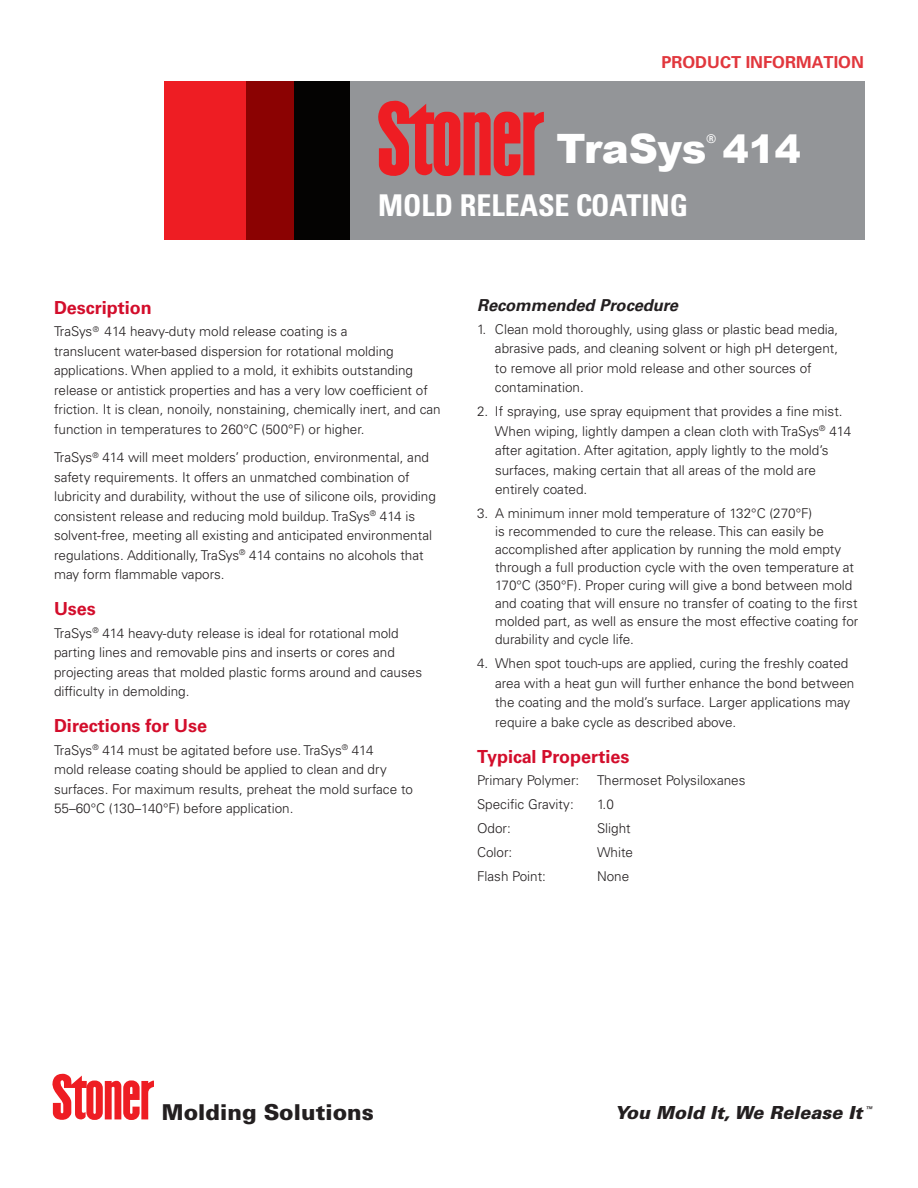
<style>
.page{position:relative;width:918px;height:1188px;background:#fff}
.page>*{position:absolute;margin:0;border:0;box-sizing:border-box;transform-origin:0 0}
.t1{font:900 40.5px "Arial";letter-spacing:-.01em;color:#fff}
.t2{font:700 condensed 30px "Univers";color:#fff}
.t3{font:900 21.9px "Univers";color:#231f20}
.t4{font:700 18px "Univers";color:#d30d2b}
.t5{font:italic 900 18px "Univers";color:#231f20}
.t6{font:italic 700 16.5px "Univers";color:#231f20}
.t7{font:700 16.5px "Univers";color:#e1373d}
.t8{font:300 13.5px/19.5px "Univers";color:#231f20}
.t9{font:700 12px "Univers";color:#fff}
.t10{font:italic 700 7.8px "Univers";color:#231f20}
.s1{font-size:39px}
</style>
<div class="page">
<svg style="left:52px;top:1073px;width:102px;height:47px"></svg>
<div style="left:165px;top:81px;width:84px;height:158px;background:#ee1d23"></div>
<div style="left:294px;top:81px;width:57px;height:158px;background:#040302"></div>
<div style="left:351px;top:81px;width:514px;height:158px;background:#939598"></div>
<div style="left:246px;top:81px;width:48px;height:158px;background:#8b0202"></div>
<svg style="left:378px;top:100px;width:166px;height:77px"></svg>
<p class="t7" style="left:661px;top:53px;width:204px">PRODUCT INFORMATION</p>
<h1 class="t1" style="left:557px;top:119px;width:246px">TraSys <span class="s1">414</span></h1>
<p class="t9" style="left:707px;top:132px;width:11px">®</p>
<h2 class="t2" style="left:378px;top:186px;width:312px">MOLD RELEASE COATING</h2>
<h3 class="t4" style="left:54px;top:297px;width:99px">Description</h3>
<p class="t8" style="left:54px;top:322px;width:388px">TraSys<sup>®</sup> 414 heavy-duty mold release coating is a<br>translucent water-based dispersion for rotational molding applications. When applied to a mold, it exhibits outstanding release or antistick properties and has a very low coefficient of friction. It is clean, nonoily, nonstaining, chemically inert, and can function in temperatures to 260°C (500°F) or higher.</p>
<p class="t8" style="left:54px;top:448px;width:383px">TraSys<sup>®</sup> 414 will meet molders’ production, environmental, and safety requirements. It offers an unmatched combination of lubricity and durability, without the use of silicone oils, providing consistent release and reducing mold buildup. TraSys<sup>®</sup> 414 is solvent-free, meeting all existing and anticipated environmental regulations. Additionally, TraSys<sup>®</sup> 414 contains no alcohols that may form flammable vapors.</p>
<h3 class="t4" style="left:54px;top:598px;width:43px">Uses</h3>
<p class="t8" style="left:54px;top:623px;width:370px">TraSys<sup>®</sup> 414 heavy-duty release is ideal for rotational mold parting lines and removable pins and inserts or cores and projecting areas that molded plastic forms around and causes difficulty in demolding.</p>
<h3 class="t4" style="left:54px;top:715px;width:155px">Directions for Use</h3>
<p class="t8" style="left:54px;top:740px;width:361px">TraSys<sup>®</sup> 414 must be agitated before use. TraSys<sup>®</sup> 414<br>mold release coating should be applied to clean and dry surfaces. For maximum results, preheat the mold surface to 55–60°C (130–140°F) before application.</p>
<p class="t6" style="left:477px;top:296px;width:203px">Recommended Procedure</p>
<p class="t8" style="left:495px;top:319px;width:345px;text-indent:-18px">1. Clean mold thoroughly, using glass or plastic bead media, abrasive pads, and cleaning solvent or high pH detergent, to remove all prior mold release and other sources of contamination.</p>
<p class="t8" style="left:495px;top:402px;width:358px;text-indent:-18px">2. If spraying, use spray equipment that provides a fine mist.<br>When wiping, lightly dampen a clean cloth with TraSys<sup>®</sup> 414 after agitation. After agitation, apply lightly to the mold’s surfaces, making certain that all areas of the mold are entirely coated.</p>
<p class="t8" style="left:495px;top:504px;width:365px;line-height:18px;text-indent:-18px">3. A minimum inner mold temperature of 132°C (270°F)<br>is recommended to cure the release. This can easily be accomplished after application by running the mold empty through a full production cycle with the oven temperature at 170°C (350°F). Proper curing will give a bond between mold and coating that will ensure no transfer of coating to the first molded part, as well as ensure the most effective coating for durability and cycle life.</p>
<p class="t8" style="left:495px;top:654px;width:361px;text-indent:-18px">4. When spot touch-ups are applied, curing the freshly coated area with a heat gun will further enhance the bond between the coating and the mold’s surface. Larger applications may require a bake cycle as described above.</p>
<h3 class="t4" style="left:477px;top:746px;width:154px">Typical Properties</h3>
<p class="t8" style="left:477px;top:771px;width:104px">Primary Polymer:</p>
<p class="t8" style="left:597px;top:771px;width:150px">Thermoset Polysiloxanes</p>
<p class="t8" style="left:477px;top:795px;width:98px">Specific Gravity:</p>
<p class="t8" style="left:597px;top:795px;width:18px">1.0</p>
<p class="t8" style="left:477px;top:819px;width:35px">Odor:</p>
<p class="t8" style="left:597px;top:819px;width:35px">Slight</p>
<p class="t8" style="left:477px;top:843px;width:37px">Color:</p>
<p class="t8" style="left:597px;top:843px;width:38px">White</p>
<p class="t8" style="left:477px;top:867px;width:71px">Flash Point:</p>
<p class="t8" style="left:597px;top:867px;width:34px">None</p>
<h3 class="t3" style="left:162px;top:1098px;width:214px">Molding Solutions</h3>
<h3 class="t5" style="left:615px;top:1101px;width:249px">You Mold It, We Release It</h3>
<p class="t10" style="left:865px;top:1105px;width:9px">™</p>
</div>
